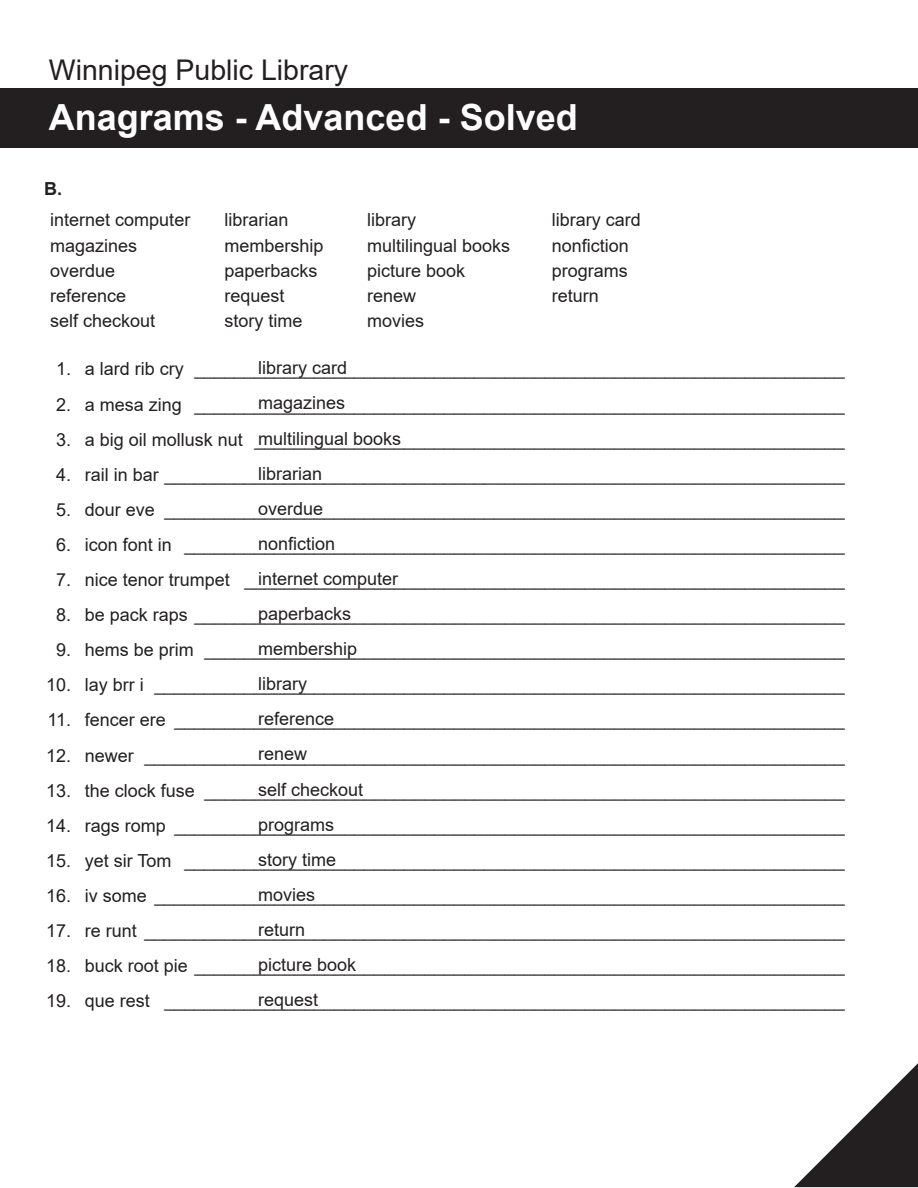
<style>
.page{position:relative;width:918px;height:1188px;background:#fff}
.page>*{position:absolute;margin:0;border:0;box-sizing:border-box;transform-origin:0 0}
.t1{font:700 36px "Arial";color:#fff}
.t2{font:28.5px "Arial";color:#231f20}
.t3{font:18px "Arial";color:#231f20}
.t4{font:700 18px "Arial";color:#231f20}
</style>
<div class="page">
<svg style="left:794px;top:1063px;width:124px;height:124px"></svg>
<div style="left:0;top:89px;width:918px;height:59px;background:#231f20"></div>
<h2 class="t2" style="left:49px;top:50px;width:301px">Winnipeg Public Library</h2>
<h1 class="t1" style="left:49px;top:92px;width:530px">Anagrams - Advanced - Solved</h1>
<p class="t4" style="left:44px;top:176px;width:19px">B.</p>
<p class="t3" style="left:50px;top:208px;width:142px">internet computer</p>
<p class="t3" style="left:224px;top:208px;width:66px">librarian</p>
<p class="t3" style="left:367px;top:208px;width:50px">library</p>
<p class="t3" style="left:552px;top:208px;width:91px">library card</p>
<p class="t3" style="left:50px;top:233px;width:89px">magazines</p>
<p class="t3" style="left:224px;top:233px;width:101px">membership</p>
<p class="t3" style="left:367px;top:233px;width:145px">multilingual books</p>
<p class="t3" style="left:552px;top:233px;width:79px">nonfiction</p>
<p class="t3" style="left:50px;top:258px;width:67px">overdue</p>
<p class="t3" style="left:224px;top:258px;width:95px">paperbacks</p>
<p class="t3" style="left:367px;top:258px;width:100px">picture book</p>
<p class="t3" style="left:552px;top:258px;width:78px">programs</p>
<p class="t3" style="left:50px;top:283px;width:78px">reference</p>
<p class="t3" style="left:224px;top:283px;width:62px">request</p>
<p class="t3" style="left:367px;top:283px;width:51px">renew</p>
<p class="t3" style="left:552px;top:283px;width:49px">return</p>
<p class="t3" style="left:50px;top:308px;width:107px">self checkout</p>
<p class="t3" style="left:224px;top:308px;width:80px">story time</p>
<p class="t3" style="left:367px;top:308px;width:59px">movies</p>
<p class="t3" style="left:56px;top:357px;width:790px">1. a lard rib cry _________________________________________________________________</p>
<p class="t3" style="left:56px;top:392px;width:790px">2. a mesa zing _________________________________________________________________</p>
<p class="t3" style="left:56px;top:427px;width:790px">3. a big oil mollusk nut ___________________________________________________________</p>
<p class="t3" style="left:56px;top:462px;width:790px">4. rail in bar ____________________________________________________________________</p>
<p class="t3" style="left:56px;top:497px;width:790px">5. dour eve ____________________________________________________________________</p>
<p class="t3" style="left:56px;top:532px;width:790px">6. icon font in __________________________________________________________________</p>
<p class="t3" style="left:56px;top:567px;width:790px">7. nice tenor trumpet ____________________________________________________________</p>
<p class="t3" style="left:56px;top:602px;width:790px">8. be pack raps _________________________________________________________________</p>
<p class="t3" style="left:56px;top:637px;width:790px">9. hems be prim ________________________________________________________________</p>
<p class="t3" style="left:46px;top:673px;width:800px">10. lay brr i _____________________________________________________________________</p>
<p class="t3" style="left:48px;top:708px;width:799px">11. fencer ere ___________________________________________________________________</p>
<p class="t3" style="left:46px;top:743px;width:800px">12. newer ______________________________________________________________________</p>
<p class="t3" style="left:46px;top:778px;width:800px">13. the clock fuse ________________________________________________________________</p>
<p class="t3" style="left:46px;top:813px;width:800px">14. rags romp ___________________________________________________________________</p>
<p class="t3" style="left:46px;top:848px;width:800px">15. yet sir Tom __________________________________________________________________</p>
<p class="t3" style="left:46px;top:883px;width:800px">16. iv some _____________________________________________________________________</p>
<p class="t3" style="left:46px;top:918px;width:800px">17. re runt ______________________________________________________________________</p>
<p class="t3" style="left:46px;top:953px;width:800px">18. buck root pie _________________________________________________________________</p>
<p class="t3" style="left:46px;top:988px;width:800px">19. que rest ____________________________________________________________________</p>
<p class="t3" style="left:258px;top:356px;width:91px">library card</p>
<p class="t3" style="left:258px;top:391px;width:89px">magazines</p>
<p class="t3" style="left:258px;top:426px;width:145px">multilingual books</p>
<p class="t3" style="left:258px;top:461px;width:66px">librarian</p>
<p class="t3" style="left:258px;top:496px;width:67px">overdue</p>
<p class="t3" style="left:258px;top:531px;width:79px">nonfiction</p>
<p class="t3" style="left:258px;top:566px;width:142px">internet computer</p>
<p class="t3" style="left:258px;top:601px;width:95px">paperbacks</p>
<p class="t3" style="left:258px;top:636px;width:101px">membership</p>
<p class="t3" style="left:258px;top:671px;width:50px">library</p>
<p class="t3" style="left:258px;top:707px;width:78px">reference</p>
<p class="t3" style="left:258px;top:742px;width:51px">renew</p>
<p class="t3" style="left:258px;top:777px;width:107px">self checkout</p>
<p class="t3" style="left:258px;top:812px;width:78px">programs</p>
<p class="t3" style="left:258px;top:847px;width:80px">story time</p>
<p class="t3" style="left:258px;top:882px;width:59px">movies</p>
<p class="t3" style="left:258px;top:917px;width:49px">return</p>
<p class="t3" style="left:258px;top:952px;width:100px">picture book</p>
<p class="t3" style="left:258px;top:987px;width:62px">request</p>
</div>
